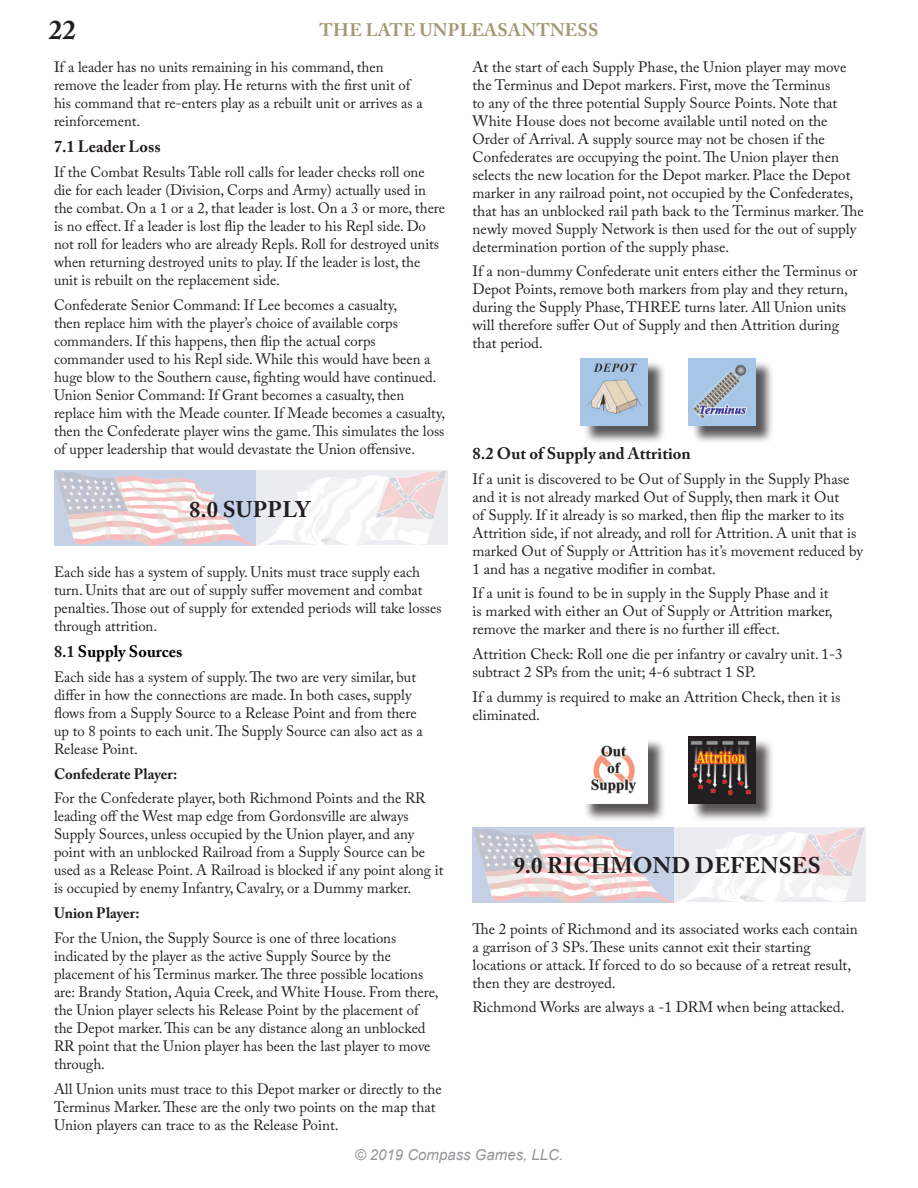
<style>
.page{position:relative;width:918px;height:1188px;background:#fff}
.page>*{position:absolute;margin:0;border:0;box-sizing:border-box;transform-origin:0 0}
.t1{font:700 27px "Adobe Caslon Pro";color:#231f20}
.t2{font:700 22.5px "Adobe Caslon Pro";letter-spacing:.015em;color:#231f20}
.t3{font:700 18px "Adobe Caslon Pro";letter-spacing:.015em;color:#a49874}
.t4{font:700 16.5px "Adobe Caslon Pro";color:#231f20}
.t5{font:700 16.5px "Adobe Caslon Pro";color:#000}
.t6{font:15px/18px "Adobe Caslon Pro";color:#231f20}
.t7{font:700 15px "Adobe Caslon Pro";color:#231f20}
.t8{font:italic 15px "Arial";color:#939598}
.s1{color:#231f20}
</style>
<div class="page">
<div style="left:254px;top:470px;width:194px;height:75px;background:linear-gradient(to bottom,#ebecf0,#ebecf0)"></div>
<img style="left:257px;top:470px;width:189px;height:75px">
<img style="left:54px;top:470px;width:201px;height:75px">
<div style="left:583px;top:360px;width:83px;height:84px;background:#231f20;opacity:.75"></div>
<img style="left:580px;top:358px;width:68px;height:68px">
<div style="left:691px;top:360px;width:83px;height:84px;background:#231f20;opacity:.75"></div>
<img style="left:688px;top:358px;width:68px;height:68px">
<div style="left:583px;top:739px;width:83px;height:83px;background:#231f20;opacity:.75"></div>
<img style="left:583px;top:739px;width:65px;height:64px">
<div style="left:691px;top:739px;width:83px;height:83px;background:#231f20;opacity:.75"></div>
<img style="left:688px;top:736px;width:68px;height:67px">
<img style="left:473px;top:827px;width:392px;height:75px">
<h1 class="t1" style="left:49px;top:14px;width:28px">22</h1>
<p class="t6" style="left:54px;top:57px;width:370px">If a leader has no units remaining in his command, then remove the leader from play. He returns with the first unit of his command that re-enters play as a rebuilt unit or arrives as a reinforcement.</p>
<p class="t4" style="left:54px;top:137px;width:108px">7.1 Leader Loss</p>
<p class="t6" style="left:54px;top:163px;width:393px">If the Combat Results Table roll calls for leader checks roll one die for each leader (Division, Corps and Army) actually used in the combat. On a 1 or a 2, that leader is lost. On a 3 or more, there is no effect. If a leader is lost flip the leader to his Repl side. Do not roll for leaders who are already Repls. Roll for destroyed units when returning destroyed units to play. If the leader is lost, the unit is rebuilt on the replacement side.</p>
<p class="t6" style="left:54px;top:295px;width:384px">Confederate Senior Command: If Lee becomes a casualty,<br>then replace him with the player’s choice of available corps commanders. If this happens, then flip the actual corps commander used to his Repl side. While this would have been a huge blow to the Southern cause, fighting would have continued.</p>
<p class="t6" style="left:54px;top:385px;width:393px">Union Senior Command: If Grant becomes a casualty, then replace him with the Meade counter. If Meade becomes a casualty, then the Confederate player wins the game. This simulates the loss of upper leadership that would devastate the Union offensive.</p>
<p class="t3" style="left:320px;top:19px;width:280px">THE LATE UNPLEASANTNESS</p>
<p class="t6" style="left:472px;top:57px;width:393px">At the start of each Supply Phase, the Union player may move the Terminus and Depot markers. First, move the Terminus<br>to any of the three potential Supply Source Points. Note that White House does not become available until noted on the Order of Arrival. A supply source may not be chosen if the Confederates are occupying the point. The Union player then selects the new location for the Depot marker. Place the Depot marker in any railroad point, not occupied by the Confederates, that has an unblocked rail path back to the Terminus marker. The newly moved Supply Network is then used for the out of supply determination portion of the supply phase.</p>
<p class="t6" style="left:472px;top:262px;width:387px">If a non-dummy Confederate unit enters either the Terminus or Depot Points, remove both markers from play and they return, during the Supply Phase, THREE turns later. All Union units will therefore suffer Out of Supply and then Attrition during that period.</p>
<p class="t4" style="left:472px;top:443px;width:220px">8.2 Out of Supply and Attrition</p>
<p class="t6" style="left:472px;top:469px;width:392px">If a unit is discovered to be Out of Supply in the Supply Phase and it is not already marked Out of Supply, then mark it Out<br>of Supply. If it already is so marked, then flip the marker to its Attrition side, if not already, and roll for Attrition. A unit that is marked Out of Supply or Attrition has it’s movement reduced by 1 and has a negative modifier in combat.</p>
<p class="t6" style="left:472px;top:584px;width:362px">If a unit is found to be in supply in the Supply Phase and it is marked with either an Out of Supply or Attrition marker, remove the marker and there is no further ill effect.</p>
<p class="t6" style="left:472px;top:645px;width:372px">Attrition Check: Roll one die per infantry or cavalry unit. 1-3 subtract 2 SPs from the unit; 4-6 subtract 1 SP.</p>
<p class="t6" style="left:472px;top:688px;width:370px">If a dummy is required to make an Attrition Check, then it is eliminated.</p>
<p class="t2" style="left:189px;top:496px;width:122px">8.0 SUPPLY</p>
<p class="t6" style="left:54px;top:562px;width:389px">Each side has a system of supply. Units must trace supply each turn. Units that are out of supply suffer movement and combat penalties. Those out of supply for extended periods will take losses through attrition.</p>
<p class="t5" style="left:54px;top:642px;width:130px"><span class="s1">8.1</span> Supply Sources</p>
<p class="t6" style="left:54px;top:668px;width:370px">Each side has a system of supply. The two are very similar, but differ in how the connections are made. In both cases, supply flows from a Supply Source to a Release Point and from there up to 8 points to each unit. The Supply Source can also act as a Release Point.</p>
<p class="t7" style="left:54px;top:765px;width:125px">Confederate Player:</p>
<p class="t6" style="left:54px;top:789px;width:391px">For the Confederate player, both Richmond Points and the RR leading off the West map edge from Gordonsville are always Supply Sources, unless occupied by the Union player, and any point with an unblocked Railroad from a Supply Source can be used as a Release Point. A Railroad is blocked if any point along it is occupied by enemy Infantry, Cavalry, or a Dummy marker.</p>
<p class="t7" style="left:54px;top:904px;width:87px">Union Player:</p>
<p class="t6" style="left:54px;top:929px;width:386px">For the Union, the Supply Source is one of three locations indicated by the player as the active Supply Source by the placement of his Terminus marker. The three possible locations are: Brandy Station, Aquia Creek, and White House. From there, the Union player selects his Release Point by the placement of the Depot marker. This can be any distance along an unblocked RR point that the Union player has been the last player to move through.</p>
<p class="t6" style="left:54px;top:1079px;width:389px">All Union units must trace to this Depot marker or directly to the<br>Terminus Marker. These are the only two points on the map that<br>Union players can trace to as the Release Point.</p>
<p class="t2" style="left:514px;top:852px;width:308px">9.0 RICHMOND DEFENSES</p>
<p class="t6" style="left:472px;top:919px;width:387px">The 2 points of Richmond and its associated works each contain a garrison of 3 SPs. These units cannot exit their starting locations or attack. If forced to do so because of a retreat result, then they are destroyed.</p>
<p class="t6" style="left:472px;top:998px;width:374px">Richmond Works are always a -1 DRM when being attacked.</p>
<p class="t8" style="left:355px;top:1145px;width:210px">© 2019 Compass Games, LLC.</p>
</div>
